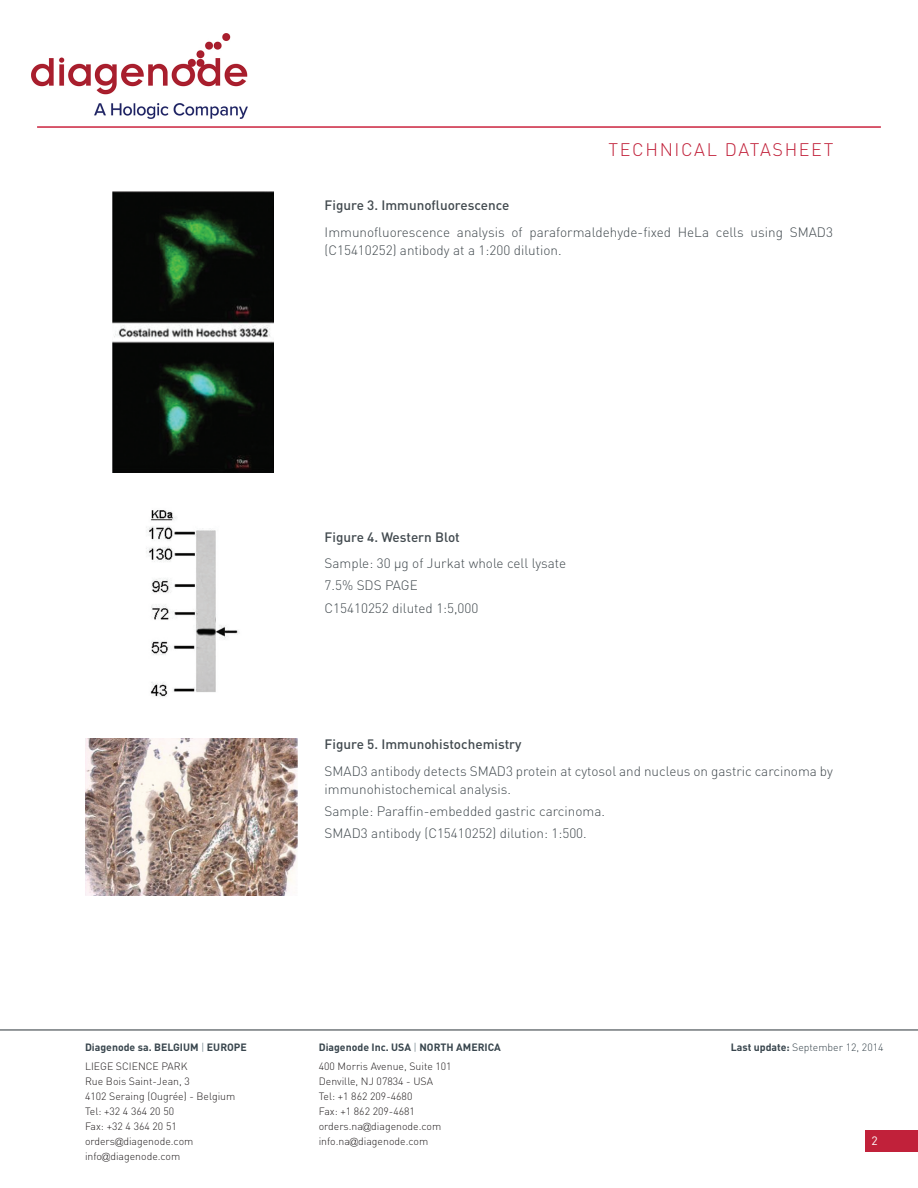
<style>
.page{position:relative;width:918px;height:1188px;background:#fff}
.page>*{position:absolute;margin:0;border:0;box-sizing:border-box;transform-origin:0 0}
.t1{font:300 18px "DIN";letter-spacing:.09em;color:#c1213a}
.BODY_title{font:300 13.5px/18px "DIN";color:#41494e}
.BODY_title-2{font:500 13.5px "DIN";color:#41494e}
.t2{font:12px "DIN";color:#fff}
.Pied-de-page{font:300 10.5px "DIN";color:#231f20}
.Pied-de-page-2{font:700 10.5px "DIN";color:#38454d}
.Pied-de-page-3{font:300 10.5px "DIN";color:#38454d}
.s1{font-weight:400;color:#8b98a0}
.s2{font-weight:700}
.s3{font-family:"Gill Sans"}
</style>
<div class="page">
<div style="left:865px;top:1131px;width:53px;height:21px;background:#c1213a"></div>
<hr style="left:37px;top:126px;width:844px;height:2px;background:#cb233e">
<img style="left:112px;top:191px;width:161px;height:282px">
<img style="left:85px;top:738px;width:213px;height:157px">
<img style="left:146px;top:510px;width:93px;height:187px">
<hr style="left:0;top:1029px;width:918px;height:2px;background:#41494e">
<img style="left:31px;top:33px;width:216px;height:85px">
<h1 class="t1" style="left:609px;top:138px;width:226px">TECHNICAL DATASHEET</h1>
<p class="BODY_title-2" style="left:325px;top:197px;width:186px">Figure 3. Immunofluorescence</p>
<p class="BODY_title" style="left:325px;top:223px;width:510px">Immunofluorescence analysis of paraformaldehyde-fixed HeLa cells using SMAD3 (C15410252) antibody at a 1:200 dilution.</p>
<p class="BODY_title-2" style="left:325px;top:528px;width:137px">Figure 4. Western Blot</p>
<p class="BODY_title" style="left:325px;top:554px;width:243px">Sample: 30 µg of Jurkat whole cell lysate</p>
<p class="BODY_title" style="left:325px;top:576px;width:95px">7.5% SDS PAGE</p>
<p class="BODY_title" style="left:325px;top:599px;width:155px">C15410252 diluted 1:5,000</p>
<p class="BODY_title-2" style="left:325px;top:736px;width:198px">Figure 5. Immunohistochemistry</p>
<p class="BODY_title" style="left:325px;top:762px;width:510px">SMAD3 antibody detects SMAD3 protein at cytosol and nucleus on gastric carcinoma by immunohistochemical analysis.</p>
<p class="BODY_title" style="left:325px;top:802px;width:282px">Sample: Paraffin-embedded gastric carcinoma.</p>
<p class="BODY_title" style="left:325px;top:824px;width:264px">SMAD3 antibody (C15410252) dilution: 1:500.</p>
<p class="Pied-de-page-2" style="left:85px;top:1040px;width:163px">Diagenode sa. BELGIUM <span class="s1">|</span> EUROPE</p>
<p class="Pied-de-page-3" style="left:731px;top:1040px;width:154px"><span class="s2">Last update:</span> September 12, 2014</p>
<p class="Pied-de-page" style="left:85px;top:1060px;width:104px">LIEGE SCIENCE PARK</p>
<p class="Pied-de-page" style="left:85px;top:1075px;width:106px">Rue Bois Saint-Jean, 3</p>
<p class="Pied-de-page" style="left:85px;top:1090px;width:152px">4102 Seraing (Ougrée) - Belgium</p>
<p class="Pied-de-page" style="left:85px;top:1105px;width:91px">Tel: +32 4 364 20 50</p>
<p class="Pied-de-page" style="left:85px;top:1120px;width:93px">Fax: +32 4 364 20 51</p>
<p class="Pied-de-page" style="left:85px;top:1135px;width:110px">orders<span class="s3">@</span>diagenode.com</p>
<p class="Pied-de-page" style="left:85px;top:1150px;width:97px">info<span class="s3">@</span>diagenode.com</p>
<p class="Pied-de-page-2" style="left:319px;top:1040px;width:184px">Diagenode Inc. USA <span class="s1">|</span> NORTH AMERICA</p>
<p class="Pied-de-page" style="left:319px;top:1060px;width:134px">400 Morris Avenue, Suite 101</p>
<p class="Pied-de-page" style="left:319px;top:1075px;width:116px">Denville, NJ 07834 - USA</p>
<p class="Pied-de-page" style="left:319px;top:1090px;width:95px">Tel: +1 862 209-4680</p>
<p class="Pied-de-page" style="left:319px;top:1105px;width:98px">Fax: +1 862 209-4681</p>
<p class="Pied-de-page" style="left:319px;top:1120px;width:124px">orders.na<span class="s3">@</span>diagenode.com</p>
<p class="Pied-de-page" style="left:319px;top:1135px;width:111px">info.na<span class="s3">@</span>diagenode.com</p>
<p class="t2" style="left:871px;top:1133px;width:8px">2</p>
</div>
